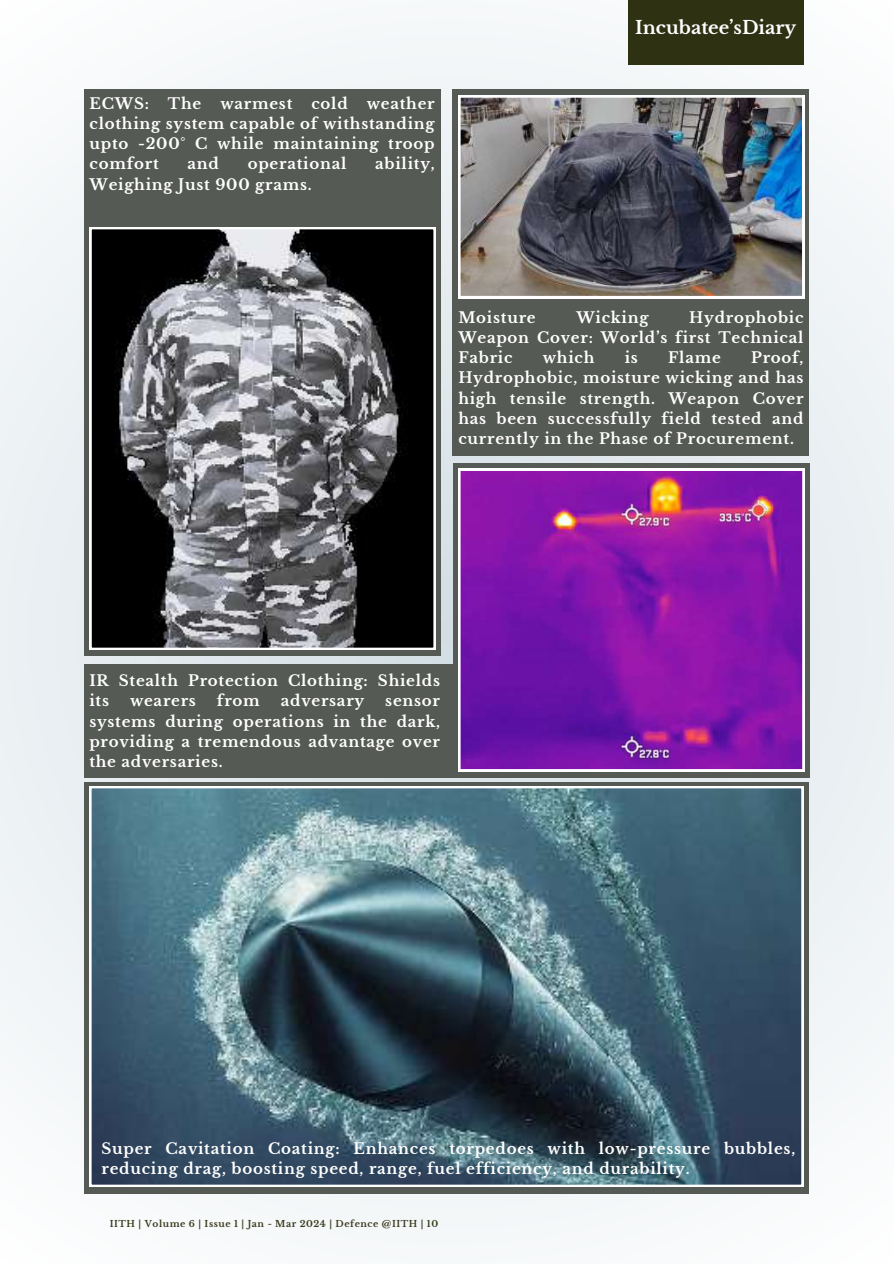
<style>
.page{position:relative;width:894px;height:1264px;background:#fff}
.page>*{position:absolute;margin:0;border:0;box-sizing:border-box;transform-origin:0 0}
.t1{font:700 18px "Libre Baskerville";color:#fff}
.t2{font:700 15px/20.2px "Libre Baskerville";letter-spacing:.05em;color:#fff;text-align:justify}
.t3{font:700 9px "Libre Baskerville";letter-spacing:.06em;color:#3a3b1c}
</style>
<div class="page">
<div style="left:0;top:0;width:893px;height:1263px;background:#f3f6f8"></div>
<div style="left:627px;top:0;width:176px;height:65px;background:#2f3113"></div>
<div style="left:84px;top:89px;width:356px;height:567px;background:#555a54"></div>
<svg style="left:89px;top:227px;width:346px;height:423px;background:#565659"></svg>
<div style="left:452px;top:89px;width:356px;height:366px;background:#555a54"></div>
<svg style="left:453px;top:463px;width:356px;height:314px;fill:#555a54"></svg>
<div style="left:84px;top:664px;width:724px;height:113px;background:#555a54"></div>
<svg style="left:458px;top:469px;width:345px;height:302px;background:#871daa"></svg>
<img style="left:458px;top:95px;width:345px;height:203px">
<div style="left:84px;top:782px;width:724px;height:411px;background:#555a54"></div>
<svg style="left:89px;top:786px;width:714px;height:400px;background:#496675"></svg>
<p class="t2" style="left:89px;top:93px;width:346px;text-indent:277px">weather clothing system capable of withstanding upto -200° C while maintaining troop comfort</p>
<p class="t2" style="left:89px;top:93px;width:61px">ECWS:</p>
<p class="t2" style="left:168px;top:93px;width:35px">The</p>
<p class="t2" style="left:220px;top:93px;width:74px">warmest</p>
<p class="t2" style="left:311px;top:93px;width:38px">cold</p>
<p class="t2" style="left:187px;top:154px;width:33px">and</p>
<p class="t2" style="left:248px;top:154px;width:100px">operational</p>
<p class="t2" style="left:375px;top:154px;width:61px">ability,</p>
<p class="t2" style="left:89px;top:174px;width:223px">Weighing Just 900 grams.</p>
<p class="t1" style="left:635px;top:17px;width:162px">Incubatee’sDiary</p>
<p class="t2" style="left:458px;top:307px;width:346px;text-indent:231px">Hydrophobic Weapon Cover: World’s first Technical Fabric</p>
<p class="t2" style="left:458px;top:307px;width:79px">Moisture</p>
<p class="t2" style="left:576px;top:307px;width:74px">Wicking</p>
<p class="t2" style="left:458px;top:347px;width:346px;text-indent:293px">Proof, Hydrophobic, moisture wicking and has high tensile strength. Weapon Cover has been successfully field tested and currently in the Phase of Procurement.</p>
<p class="t2" style="left:542px;top:347px;width:53px">which</p>
<p class="t2" style="left:624px;top:347px;width:15px">is</p>
<p class="t2" style="left:668px;top:347px;width:54px">Flame</p>
<p class="t2" style="left:89px;top:670px;width:352px">IR Stealth Protection Clothing: Shields its</p>
<p class="t2" style="left:130px;top:691px;width:67px">wearers</p>
<p class="t2" style="left:217px;top:691px;width:44px">from</p>
<p class="t2" style="left:281px;top:691px;width:85px">adversary</p>
<p class="t2" style="left:89px;top:691px;width:352px;text-indent:296px">sensor systems during operations in the dark, providing a tremendous advantage over the adversaries.</p>
<p class="t2" style="left:101px;top:1138px;width:695px">Super Cavitation Coating: Enhances torpedoes with low-pressure bubbles, reducing drag, boosting speed, range, fuel efficiency, and durability.</p>
<p class="t3" style="left:110px;top:1218px;width:330px">IITH | Volume 6 | Issue 1 | Jan - Mar 2024 | Defence @IITH | 10</p>
</div>
